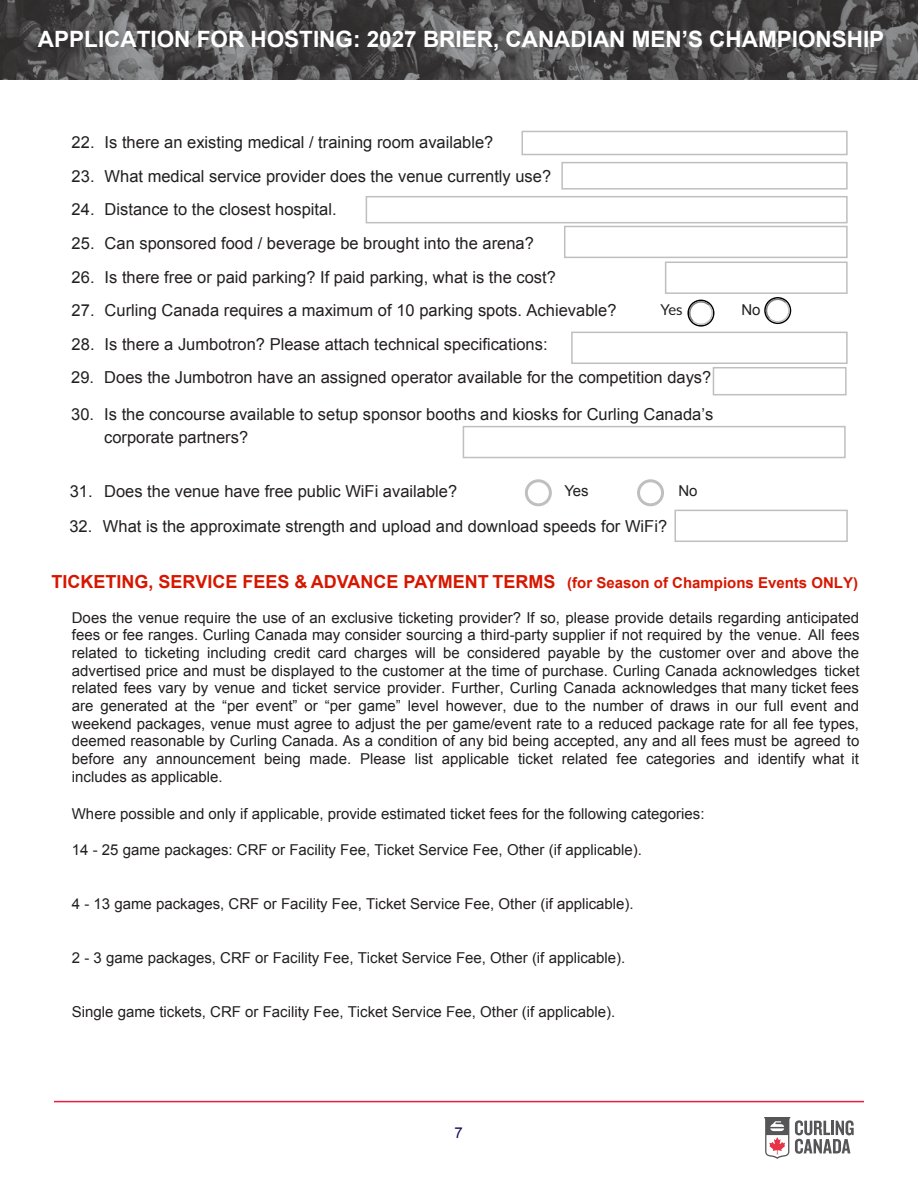
<style>
.page{position:relative;width:918px;height:1188px;background:#fff}
.page>*{position:absolute;margin:0;border:0;box-sizing:border-box;transform-origin:0 0}
.t1{font:700 22.5px "Arial";color:#fff}
.t2{font:700 18px "Arial";color:#d61700}
.t3{font:16.5px/23.9px "Arial";color:#231f20}
.t4{font:16.5px "Arial";color:#231f20}
.t5{font:15px/17.7px "Arial";color:#231f20;text-align:justify}
.t6{font:15px "Arial";color:#231f20}
.t7{font:15px "Lato";color:#231f20}
.t8{font:15px "Arial";color:#1a0e60}
.s1{font-style:inherit}
.s2{font-size:15px}
</style>
<div class="page">
<img style="left:0;top:0;width:918px;height:80px">
<svg style="left:764px;top:1117px;width:90px;height:42px"></svg>
<hr style="left:54px;top:1101px;width:810px;height:1px;background:#ed1a40">
<div style="left:521px;top:131px;width:327px;height:24px;border:2px solid #bfbfbf"></div>
<div style="left:561px;top:162px;width:287px;height:28px;border:2px solid #bfbfbf"></div>
<div style="left:366px;top:196px;width:482px;height:27px;border:1px solid #bfbfbf"></div>
<div style="left:564px;top:226px;width:284px;height:32px;border:1px solid #bfbfbf"></div>
<div style="left:665px;top:262px;width:183px;height:32px;border:1px solid #bfbfbf"></div>
<div style="left:571px;top:332px;width:277px;height:32px;border:1px solid #bfbfbf"></div>
<div style="left:713px;top:367px;width:134px;height:28px;border:2px solid #bfbfbf"></div>
<div style="left:463px;top:426px;width:383px;height:32px;border:2px solid #bfbfbf"></div>
<div style="left:525px;top:479px;width:27px;height:27px;border:3px solid #bfbfbf;border-radius:50%"></div>
<div style="left:637px;top:479px;width:27px;height:27px;border:3px solid #bfbfbf;border-radius:50%"></div>
<div style="left:674px;top:510px;width:174px;height:32px;border:2px solid #bfbfbf"></div>
<div style="left:687px;top:300px;width:27px;height:27px;border:2px solid #000;border-radius:50%"></div>
<svg style="left:687px;top:301px;width:27px;height:24px"></svg>
<div style="left:764px;top:297px;width:27px;height:27px;border:2px solid #000;border-radius:50%"></div>
<svg style="left:764px;top:298px;width:27px;height:25px"></svg>
<h1 class="t1" style="left:38px;top:24px;width:848px">APPLICATION FOR HOSTING: 2027 BRIER, CANADIAN MEN’S CHAMPIONSHIP</h1>
<p class="t3" style="left:72px;top:131px;width:423px"><span class="s1">22.</span> Is there an existing medical / training room available?</p>
<p class="t3" style="left:72px;top:164px;width:481px"><span class="s1">23.</span> What medical service provider does the venue currently use?</p>
<p class="t3" style="left:72px;top:198px;width:267px"><span class="s1">24.</span> Distance to the closest hospital.</p>
<p class="t3" style="left:72px;top:231px;width:464px"><span class="s1">25.</span> Can sponsored food / beverage be brought into the arena?</p>
<p class="t3" style="left:72px;top:265px;width:486px"><span class="s1">26.</span> Is there free or paid parking? If paid parking, what is the cost?</p>
<p class="t3" style="left:72px;top:299px;width:546px"><span class="s1">27.</span> Curling Canada requires a maximum of 10 parking spots. Achievable?</p>
<p class="t3" style="left:72px;top:332px;width:477px"><span class="s1">28.</span> Is there a Jumbotron? Please attach technical specifications<span class="s1">:</span></p>
<p class="t3" style="left:71px;top:366px;width:642px">29. Does the Jumbotron have an assigned operator available for the competition days?</p>
<p class="t3" style="left:104px;top:402px;width:611px;text-indent:-33px">30. Is the concourse available to setup sponsor booths and kiosks for Curling Canada’s corporate partners?</p>
<p class="t4" style="left:70px;top:480px;width:389px">31. Does the <span class="s1">venue</span> have free public WiFi available?</p>
<p class="t6" style="left:564px;top:481px;width:26px">Yes</p>
<p class="t6" style="left:678px;top:481px;width:21px">No</p>
<p class="t3" style="left:69px;top:515px;width:599px">32. What is the approximate strength and upload and download speeds <span class="s1">for WiFi</span>?</p>
<p class="t2" style="left:52px;top:570px;width:808px">TICKETING, SERVICE FEES &amp; ADVANCE PAYMENT TERMS <span class="s2">(for Season of Champions</span> <span class="s2">E</span><span class="s2">vents</span> <span class="s2">ONLY</span><span class="s2">)</span></p>
<p class="t5" style="left:72px;top:609px;width:789px">Does the venue require the use of an exclusive ticketing provider? If so, please provide details regarding anticipated fees or fee ranges. Curling Canada may consider sourcing a third-party supplier if not required by the venue. All fees related to ticketing including credit card charges will be considered payable by the customer over and above the advertised price and must be displayed to the customer at the time of purchase. Curling Canada acknowledges ticket related fees vary by venue and ticket service provider. Further, Curling Canada acknowledges that many ticket fees are generated at the “per event” or “per game” level however, due to the number of draws in our full event and weekend packages, venue must agree to adjust the per game/event rate to a reduced package rate for all fee types, deemed reasonable by Curling Canada. As a condition of any bid being accepted, any and all fees must be agreed to before any announcement being made. Please list applicable ticket related fee categories and identify what it includes as applicable.</p>
<p class="t5" style="left:72px;top:805px;width:634px">Where possible and only if applicable, provide estimated ticket fees for the following categories:</p>
<p class="t5" style="left:72px;top:841px;width:572px">14 - 25 game packages: CRF or Facility Fee, Ticket Service Fee, Other (if applicable).</p>
<p class="t5" style="left:72px;top:895px;width:563px">4 - 13 game packages, CRF or Facility Fee, Ticket Service Fee, Other (if applicable).</p>
<p class="t5" style="left:72px;top:949px;width:555px">2 - 3 game packages, CRF or Facility Fee, Ticket Service Fee, Other (if applicable).</p>
<p class="t5" style="left:72px;top:1003px;width:545px">Single game tickets, CRF or Facility Fee, Ticket Service Fee, Other (if applicable).</p>
<p class="t7" style="left:660px;top:301px;width:24px">Yes</p>
<p class="t5" style="left:741px;top:301px;width:21px">No</p>
<p class="t8" style="left:455px;top:1123px;width:10px">7</p>
</div>
